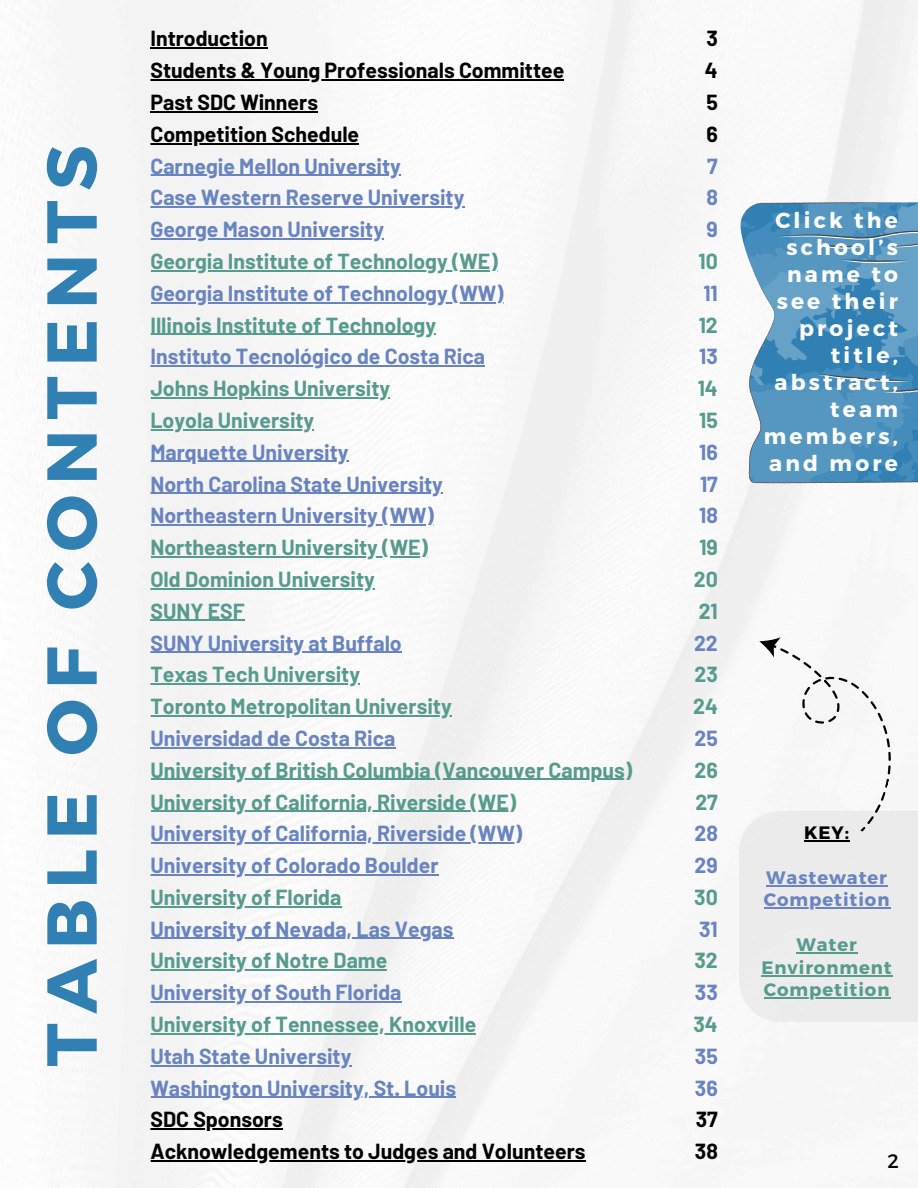
<style>
.page{position:relative;width:918px;height:1188px;background:#fff}
.page>*{position:absolute;margin:0;border:0;box-sizing:border-box;transform-origin:0 0}
.t1{font:700 70.5px "Montserrat";letter-spacing:.14em;color:#3080b4}
.t2{font:700 21.75px/27px "Montserrat";letter-spacing:.145em;color:#fff;text-align:right}
.t3{font:700 21.3px "Barlow";color:#6984c0}
.t4{font:700 21.3px "Barlow";color:#579b8e}
.t5{font:700 21.3px "Barlow";color:#000}
.t6{font:19.5px "Montserrat";color:#000}
.t7{font:700 18px "Montserrat";letter-spacing:.055em;color:#579b8e}
.t8{font:700 18px "Montserrat";letter-spacing:.055em;color:#6984c0}
.t9{font:700 18px "Montserrat";color:#000}
</style>
<div class="page">
<img style="left:19px;top:0;width:899px;height:1188px">
<hr style="left:150px;top:48px;width:118px;height:1px;background:#000">
<hr style="left:150px;top:79px;width:414px;height:2px;background:#000">
<hr style="left:150px;top:111px;width:168px;height:1px;background:#000">
<hr style="left:150px;top:143px;width:209px;height:1px;background:#000">
<hr style="left:150px;top:175px;width:251px;height:1px;background:#6984c0">
<hr style="left:150px;top:207px;width:314px;height:1px;background:#6984c0">
<hr style="left:150px;top:238px;width:234px;height:1px;background:#6984c0">
<hr style="left:150px;top:270px;width:348px;height:1px;background:#579b8e">
<hr style="left:150px;top:302px;width:354px;height:1px;background:#6984c0">
<hr style="left:150px;top:334px;width:286px;height:1px;background:#579b8e">
<hr style="left:150px;top:366px;width:335px;height:1px;background:#6984c0">
<hr style="left:150px;top:397px;width:240px;height:1px;background:#579b8e">
<hr style="left:150px;top:429px;width:164px;height:1px;background:#579b8e">
<hr style="left:150px;top:461px;width:199px;height:1px;background:#6984c0">
<hr style="left:150px;top:493px;width:293px;height:1px;background:#6984c0">
<hr style="left:150px;top:524px;width:284px;height:2px;background:#6984c0">
<hr style="left:150px;top:556px;width:278px;height:1px;background:#579b8e">
<hr style="left:150px;top:588px;width:225px;height:1px;background:#579b8e">
<hr style="left:150px;top:620px;width:95px;height:1px;background:#579b8e">
<hr style="left:150px;top:652px;width:252px;height:1px;background:#6984c0">
<hr style="left:150px;top:683px;width:210px;height:2px;background:#579b8e">
<hr style="left:150px;top:715px;width:302px;height:1px;background:#579b8e">
<hr style="left:150px;top:747px;width:245px;height:1px;background:#6984c0">
<hr style="left:150px;top:779px;width:482px;height:1px;background:#579b8e">
<hr style="left:150px;top:811px;width:366px;height:1px;background:#579b8e">
<hr style="left:150px;top:842px;width:372px;height:2px;background:#6984c0">
<hr style="left:150px;top:874px;width:289px;height:1px;background:#6984c0">
<hr style="left:150px;top:906px;width:191px;height:1px;background:#579b8e">
<hr style="left:150px;top:938px;width:304px;height:1px;background:#6984c0">
<hr style="left:150px;top:970px;width:237px;height:1px;background:#579b8e">
<hr style="left:150px;top:1001px;width:251px;height:2px;background:#6984c0">
<hr style="left:150px;top:1033px;width:326px;height:1px;background:#579b8e">
<hr style="left:150px;top:1065px;width:201px;height:1px;background:#6984c0">
<hr style="left:150px;top:1097px;width:306px;height:1px;background:#6984c0">
<hr style="left:150px;top:1129px;width:133px;height:1px;background:#000">
<hr style="left:150px;top:1160px;width:436px;height:1px;background:#000">
<svg style="left:741px;top:201px;width:177px;height:284px;background:#5e9bc2"></svg>
<div style="left:739px;top:811px;width:179px;height:211px;background:#eaebea"></div>
<svg style="left:742px;top:632px;width:173px;height:200px"></svg>
<hr style="left:804px;top:840px;width:46px;height:1px;background:#000">
<hr style="left:766px;top:885px;width:122px;height:1px;background:#6984c0">
<hr style="left:764px;top:908px;width:126px;height:1px;background:#6984c0">
<hr style="left:796px;top:953px;width:62px;height:1px;background:#579b8e">
<hr style="left:761px;top:975px;width:132px;height:1px;background:#579b8e">
<hr style="left:764px;top:998px;width:126px;height:1px;background:#579b8e">
<p class="t1" style="left:26px;top:1066px;width:923px;rotate:-90deg">TABLE OF CONTENTS</p>
<h1 class="t5" style="left:150px;top:25px;width:119px">Introduction</h1>
<p class="t5" style="left:706px;top:25px;width:13px">3</p>
<p class="t5" style="left:150px;top:57px;width:415px">Students &amp; Young Professionals Committee</p>
<p class="t5" style="left:705px;top:57px;width:14px">4</p>
<p class="t5" style="left:150px;top:89px;width:169px">Past SDC Winners</p>
<p class="t5" style="left:706px;top:89px;width:13px">5</p>
<p class="t5" style="left:150px;top:121px;width:210px">Competition Schedule</p>
<p class="t5" style="left:706px;top:121px;width:13px">6</p>
<p class="t3" style="left:150px;top:152px;width:252px">Carnegie Mellon University</p>
<p class="t3" style="left:707px;top:152px;width:12px">7</p>
<p class="t3" style="left:150px;top:184px;width:316px">Case Western Reserve University</p>
<p class="t3" style="left:706px;top:184px;width:13px">8</p>
<p class="t3" style="left:150px;top:216px;width:235px">George Mason University</p>
<p class="t3" style="left:707px;top:216px;width:13px">9</p>
<p class="t4" style="left:150px;top:248px;width:349px">Georgia Institute of Technology (WE)</p>
<p class="t4" style="left:699px;top:248px;width:21px">10</p>
<p class="t3" style="left:150px;top:280px;width:355px">Georgia Institute of Technology (WW)</p>
<p class="t3" style="left:703px;top:280px;width:16px">11</p>
<p class="t4" style="left:150px;top:311px;width:287px">Illinois Institute of Technology</p>
<p class="t4" style="left:699px;top:311px;width:21px">12</p>
<p class="t3" style="left:150px;top:343px;width:336px">Instituto Tecnológico de Costa Rica</p>
<p class="t3" style="left:699px;top:343px;width:20px">13</p>
<p class="t4" style="left:150px;top:375px;width:241px">Johns Hopkins University</p>
<p class="t4" style="left:698px;top:375px;width:22px">14</p>
<p class="t4" style="left:150px;top:407px;width:165px">Loyola University</p>
<p class="t4" style="left:699px;top:407px;width:20px">15</p>
<p class="t3" style="left:150px;top:438px;width:200px">Marquette University</p>
<p class="t3" style="left:699px;top:438px;width:20px">16</p>
<p class="t3" style="left:150px;top:470px;width:294px">North Carolina State University</p>
<p class="t3" style="left:700px;top:470px;width:19px">17</p>
<p class="t3" style="left:150px;top:502px;width:285px">Northeastern University (WW)</p>
<p class="t3" style="left:699px;top:502px;width:20px">18</p>
<p class="t4" style="left:150px;top:534px;width:279px">Northeastern University (WE)</p>
<p class="t4" style="left:699px;top:534px;width:20px">19</p>
<p class="t4" style="left:150px;top:566px;width:226px">Old Dominion University</p>
<p class="t4" style="left:694px;top:566px;width:26px">20</p>
<p class="t4" style="left:150px;top:597px;width:96px">SUNY ESF</p>
<p class="t4" style="left:699px;top:597px;width:21px">21</p>
<p class="t3" style="left:150px;top:629px;width:253px">SUNY University at Buffalo</p>
<p class="t3" style="left:694px;top:629px;width:25px">22</p>
<p class="t4" style="left:150px;top:661px;width:211px">Texas Tech University</p>
<p class="t4" style="left:694px;top:661px;width:25px">23</p>
<p class="t4" style="left:150px;top:693px;width:303px">Toronto Metropolitan University</p>
<p class="t4" style="left:693px;top:693px;width:26px">24</p>
<p class="t3" style="left:150px;top:725px;width:247px">Universidad de Costa Rica</p>
<p class="t3" style="left:694px;top:725px;width:25px">25</p>
<p class="t4" style="left:150px;top:756px;width:483px">University of British Columbia (Vancouver Campus)</p>
<p class="t4" style="left:695px;top:756px;width:25px">26</p>
<p class="t4" style="left:150px;top:788px;width:367px">University of California, Riverside (WE)</p>
<p class="t4" style="left:695px;top:788px;width:24px">27</p>
<p class="t3" style="left:150px;top:820px;width:373px">University of California, Riverside (WW)</p>
<p class="t3" style="left:694px;top:820px;width:25px">28</p>
<p class="t3" style="left:150px;top:852px;width:290px">University of Colorado Boulder</p>
<p class="t3" style="left:695px;top:852px;width:25px">29</p>
<p class="t4" style="left:150px;top:884px;width:192px">University of Florida</p>
<p class="t4" style="left:694px;top:884px;width:25px">30</p>
<p class="t3" style="left:150px;top:915px;width:305px">University of Nevada, Las Vegas</p>
<p class="t3" style="left:699px;top:915px;width:20px">31</p>
<p class="t4" style="left:150px;top:947px;width:238px">University of Notre Dame</p>
<p class="t4" style="left:694px;top:947px;width:25px">32</p>
<p class="t3" style="left:150px;top:979px;width:253px">University of South Florida</p>
<p class="t3" style="left:695px;top:979px;width:24px">33</p>
<p class="t4" style="left:150px;top:1011px;width:327px">University of Tennessee, Knoxville</p>
<p class="t4" style="left:694px;top:1011px;width:26px">34</p>
<p class="t3" style="left:150px;top:1043px;width:203px">Utah State University</p>
<p class="t3" style="left:695px;top:1043px;width:24px">35</p>
<p class="t3" style="left:150px;top:1074px;width:307px">Washington University, St. Louis</p>
<p class="t3" style="left:695px;top:1074px;width:24px">36</p>
<p class="t5" style="left:150px;top:1106px;width:134px">SDC Sponsors</p>
<p class="t5" style="left:696px;top:1106px;width:24px">37</p>
<p class="t5" style="left:150px;top:1138px;width:437px">Acknowledgements to Judges and Volunteers</p>
<p class="t5" style="left:695px;top:1138px;width:25px">38</p>
<h2 class="t2" style="left:764px;top:206px;width:136px">Click the school’s name to see their project title, abstract, team members, and more</h2>
<p class="t9" style="left:804px;top:821px;width:47px">KEY:</p>
<h3 class="t8" style="left:766px;top:866px;width:122px">Wastewater</h3>
<p class="t8" style="left:764px;top:888px;width:127px">Competition</p>
<p class="t7" style="left:796px;top:933px;width:62px">Water</p>
<p class="t7" style="left:761px;top:956px;width:132px">Environment</p>
<p class="t7" style="left:764px;top:978px;width:127px">Competition</p>
<p class="t6" style="left:887px;top:1148px;width:13px">2</p>
</div>
